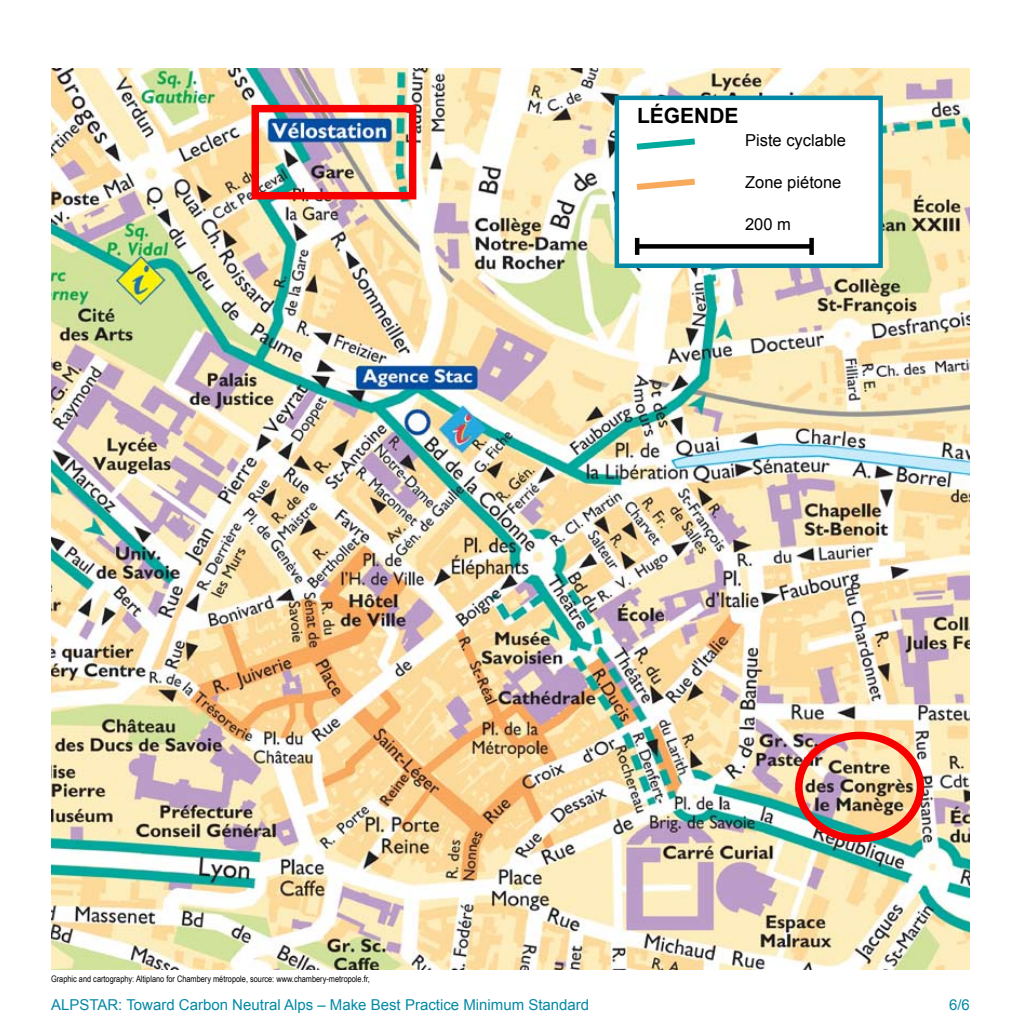
<style>
.page{position:relative;width:1021px;height:1021px;background:#fff}
.page>*{position:absolute;margin:0;border:0;box-sizing:border-box;transform-origin:0 0}
.t1{font:700 21px "Arial";color:#000}
.t2{font:16.5px "Arial";color:#000}
.t3{font:15px "Arial";color:#0389a5}
.t4{font:9px "Arial Narrow";color:#000}
</style>
<div class="page">
<img style="left:51px;top:68px;width:918px;height:901px">
<div style="left:251px;top:105px;width:165px;height:94px;border:8px solid #f70000"></div>
<div style="left:795px;top:731px;width:129px;height:111px;border:8px solid #f70000;border-radius:50%"></div>
<div style="left:614px;top:96px;width:268px;height:172px;background:#fff;border:4px solid #0389a5"></div>
<svg style="left:636px;top:138px;width:59px;height:12px"></svg>
<svg style="left:636px;top:178px;width:59px;height:12px"></svg>
<div style="left:636px;top:244px;width:176px;height:5px;background:#000"></div>
<hr style="left:635px;top:238px;width:4px;height:17px;background:#000">
<svg style="left:809px;top:238px;width:4px;height:17px"></svg>
<h1 class="t1" style="left:637px;top:102px;width:100px">LégendE</h1>
<p class="t4" style="left:51px;top:972px;width:320px">Graphic and cartography: Altiplano for Chambery métropole, source: www.chambery-metropole.fr,</p>
<h2 class="t2" style="left:745px;top:129px;width:102px">Piste cyclable</h2>
<h2 class="t2" style="left:745px;top:171px;width:98px">Zone piétone</h2>
<h2 class="t2" style="left:745px;top:213px;width:47px">200 m</h2>
<h3 class="t3" style="left:51px;top:994px;width:21px">Alpstar</h3>
<h3 class="t3" style="left:118px;top:994px;width:472px">: Toward Carbon Neutral Alps – Make Best Practice Minimum Standard</h3>
<h3 class="t3" style="left:949px;top:994px;width:22px">6/6</h3>
</div>
